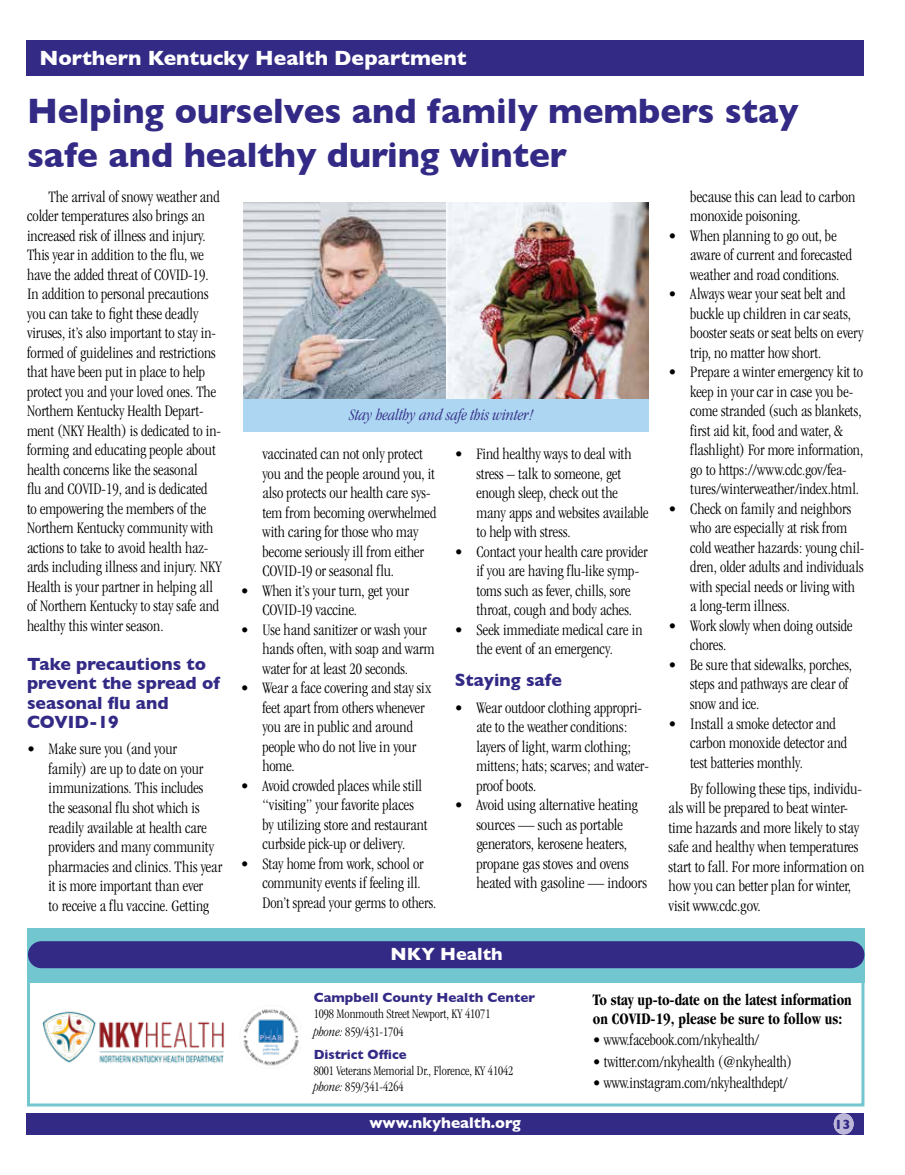
<style>
.page{position:relative;width:905px;height:1175px;background:#fff}
.page>*{position:absolute;margin:0;border:0;box-sizing:border-box;transform-origin:0 0}
.t1{font:700 36px/43.2px "Gill Sans";color:#332a86}
.t2{font:700 21px "Gill Sans";color:#fff}
.t3{font:700 18px/19.5px "Gill Sans";color:#332a86}
.t4{font:700 18px "Gill Sans";color:#fff}
.t5{font:300 condensed 16.5px/19.5px "Garamond";color:#000}
.t6{font:300 condensed 16.5px "Garamond";color:#000;scale:.96 1}
.t7{font:700 condensed 16.5px/19.5px "Garamond";color:#000;scale:.92 1}
.t8{font:italic 300 condensed 16.5px "Garamond";letter-spacing:.005em;color:#332a86}
.t9{font:700 15.75px "Gill Sans";color:#fff}
.t10{font:300 condensed 13.5px/18px "Garamond";color:#000}
.t11{font:700 13.5px "Gill Sans";color:#332a86}
.s1{font-style:italic}
</style>
<div class="page">
<div style="left:26px;top:40px;width:837px;height:36px;background:#332a86"></div>
<div style="left:26px;top:1113px;width:837px;height:21px;background:#332a86"></div>
<div style="left:833px;top:1113px;width:20px;height:21px;background:#bcb7d8;border-radius:50%"></div>
<img style="left:446px;top:202px;width:202px;height:197px">
<img style="left:243px;top:202px;width:203px;height:197px">
<div style="left:243px;top:399px;width:405px;height:32px;background:#acd6f2"></div>
<div style="left:27px;top:931px;width:837px;height:175px;background:#fff;border:3px solid #72c6d0"></div>
<div style="left:27px;top:928px;width:837px;height:54px;background:#72c6d0"></div>
<div style="left:28px;top:941px;width:836px;height:27px;background:#332a86;border-radius:14px"></div>
<img style="left:29px;top:990px;width:270px;height:92px">
<p class="t2" style="left:39px;top:42px;width:428px">Northern Kentucky Health Department</p>
<h1 class="t1" style="left:27px;top:89px;width:772px">Helping ourselves and family members stay safe and healthy during winter</h1>
<p class="t5" style="left:27px;top:187px;width:196px;text-indent:22px">The arrival of snowy weather and colder temperatures also brings an increased risk of illness and injury.<br>This year in addition to the flu, we have the added threat of COVID-19.<br>In addition to personal precautions you can take to fight these deadly viruses, it’s also important to stay in&shy;formed of guidelines and restrictions that have been put in place to help protect you and your loved ones. The Northern Kentucky Health Depart&shy;ment (NKY Health) is dedicated to in&shy;forming and educating people about health concerns like the seasonal<br>flu and COVID-19, and is dedicated<br>to empowering the members of the Northern Kentucky community with actions to take to avoid health haz&shy;ards including illness and injury. NKY Health is your partner in helping all of Northern Kentucky to stay safe and healthy this winter season.</p>
<p class="t3" style="left:27px;top:653px;width:194px">Take precautions to prevent the spread of seasonal flu and<br>COVID-19</p>
<p class="t5" style="left:49px;top:739px;width:175px;text-indent:-22px">• Make sure you (and your<br>family) are up to date on your immunizations. This includes the seasonal flu shot which is readily available at health care providers and many community pharmacies and clinics. This year it is more important than ever<br>to receive a flu vaccine. Getting</p>
<p class="t8" style="left:349px;top:405px;width:186px">Stay healthy and safe this winter!</p>
<p class="t5" style="left:262px;top:444px;width:175px">vaccinated can not only protect you and the people around you, it also protects our health care sys&shy;tem from becoming overwhelmed with caring for those who may become seriously ill from either<br>COVID-19 or seasonal flu.</p>
<p class="t5" style="left:262px;top:580px;width:148px;text-indent:-22px">• When it’s your turn, get your<br>COVID-19 vaccine.</p>
<p class="t5" style="left:262px;top:619px;width:174px;text-indent:-22px">• Use hand sanitizer or wash your hands often, with soap and warm water for at least 20 seconds.</p>
<p class="t5" style="left:262px;top:678px;width:170px;text-indent:-22px">• Wear a face covering and stay six feet apart from others whenever you are in public and around people who do not live in your home.</p>
<p class="t5" style="left:262px;top:775px;width:166px;text-indent:-22px">• Avoid crowded places while still “visiting” your favorite places by utilizing store and restaurant curbside pick-up or delivery.</p>
<p class="t5" style="left:262px;top:853px;width:175px;text-indent:-22px">• Stay home from work, school or community events if feeling ill.<br>Don’t spread your germs to others.</p>
<p class="t5" style="left:476px;top:444px;width:174px;text-indent:-22px">• Find healthy ways to deal with stress – talk to someone, get enough sleep, check out the many apps and websites available to help with stress.</p>
<p class="t5" style="left:476px;top:541px;width:173px;text-indent:-22px">• Contact your health care provider if you are having flu-like symp&shy;toms such as fever, chills, sore throat, cough and body aches.</p>
<p class="t5" style="left:454px;top:619px;width:189px;text-align:center">• Seek immediate medical care in the event of an emergency.</p>
<p class="t3" style="left:454px;top:669px;width:109px">Staying safe</p>
<p class="t5" style="left:476px;top:697px;width:174px;text-indent:-22px">• Wear outdoor clothing appropri&shy;ate to the weather conditions: layers of light, warm clothing; mittens; hats; scarves; and water&shy;proof boots.</p>
<p class="t5" style="left:476px;top:795px;width:172px;text-indent:-22px">• Avoid using alternative heating sources — such as portable generators, kerosene heaters, propane gas stoves and ovens heated with gasoline — indoors</p>
<p class="t5" style="left:690px;top:187px;width:167px">because this can lead to carbon monoxide poisoning.</p>
<p class="t5" style="left:690px;top:226px;width:163px;text-indent:-22px">• When planning to go out, be aware of current and forecasted weather and road conditions.</p>
<p class="t5" style="left:690px;top:284px;width:175px;text-indent:-22px">• Always wear your seat belt and buckle up children in car seats, booster seats or seat belts on every trip, no matter how short.</p>
<p class="t5" style="left:690px;top:362px;width:174px;text-indent:-22px">• Prepare a winter emergency kit to keep in your car in case you be&shy;come stranded (such as blankets, first aid kit, food and water, &amp; flashlight) For more information, go to https://www.cdc.gov/fea&shy;tures/winterweather/index.html.</p>
<p class="t5" style="left:690px;top:499px;width:175px;text-indent:-22px">• Check on family and neighbors who are especially at risk from cold weather hazards: young chil&shy;dren, older adults and individuals with special needs or living with a long-term illness.</p>
<p class="t5" style="left:690px;top:616px;width:164px;text-indent:-22px">• Work slowly when doing outside chores.</p>
<p class="t5" style="left:690px;top:655px;width:163px;text-indent:-22px">• Be sure that sidewalks, porches, steps and pathways are clear of snow and ice.</p>
<p class="t5" style="left:690px;top:713px;width:158px;text-indent:-22px">• Install a smoke detector and carbon monoxide detector and test batteries monthly.</p>
<p class="t5" style="left:668px;top:779px;width:197px;text-indent:22px">By following these tips, individu&shy;als will be prepared to beat winter&shy;time hazards and more likely to stay safe and healthy when temperatures start to fall. For more information on how you can better plan for winter, visit www.cdc.gov.</p>
<p class="t4" style="left:390px;top:939px;width:113px">NKY Health</p>
<p class="t11" style="left:314px;top:986px;width:223px">Campbell County Health Center</p>
<p class="t10" style="left:314px;top:1004px;width:178px">1098 Monmouth Street Newport, KY 41071 <span class="s1">phone:</span> 859/431-1704</p>
<p class="t11" style="left:314px;top:1043px;width:94px">District Office</p>
<p class="t10" style="left:314px;top:1062px;width:201px;line-height:16.2px">8001 Veterans Memorial Dr., Florence, KY 41042 <span class="s1">phone:</span> 859/341-4264</p>
<p class="t7" style="left:592px;top:989px;width:283px">To stay up-to-date on the latest information on COVID-19, please be sure to follow us:</p>
<p class="t6" style="left:592px;top:1031px;width:175px">• www.facebook.com/nkyhealth/</p>
<p class="t6" style="left:592px;top:1052px;width:209px">• twitter.com/nkyhealth (@nkyhealth)</p>
<p class="t6" style="left:592px;top:1073px;width:204px">• www.instagram.com/nkyhealthdept/</p>
<p class="t9" style="left:369px;top:1110px;width:153px">www.nkyhealth.org</p>
<p class="t11" style="left:834px;top:1113px;width:18px">1 35</p>
</div>
